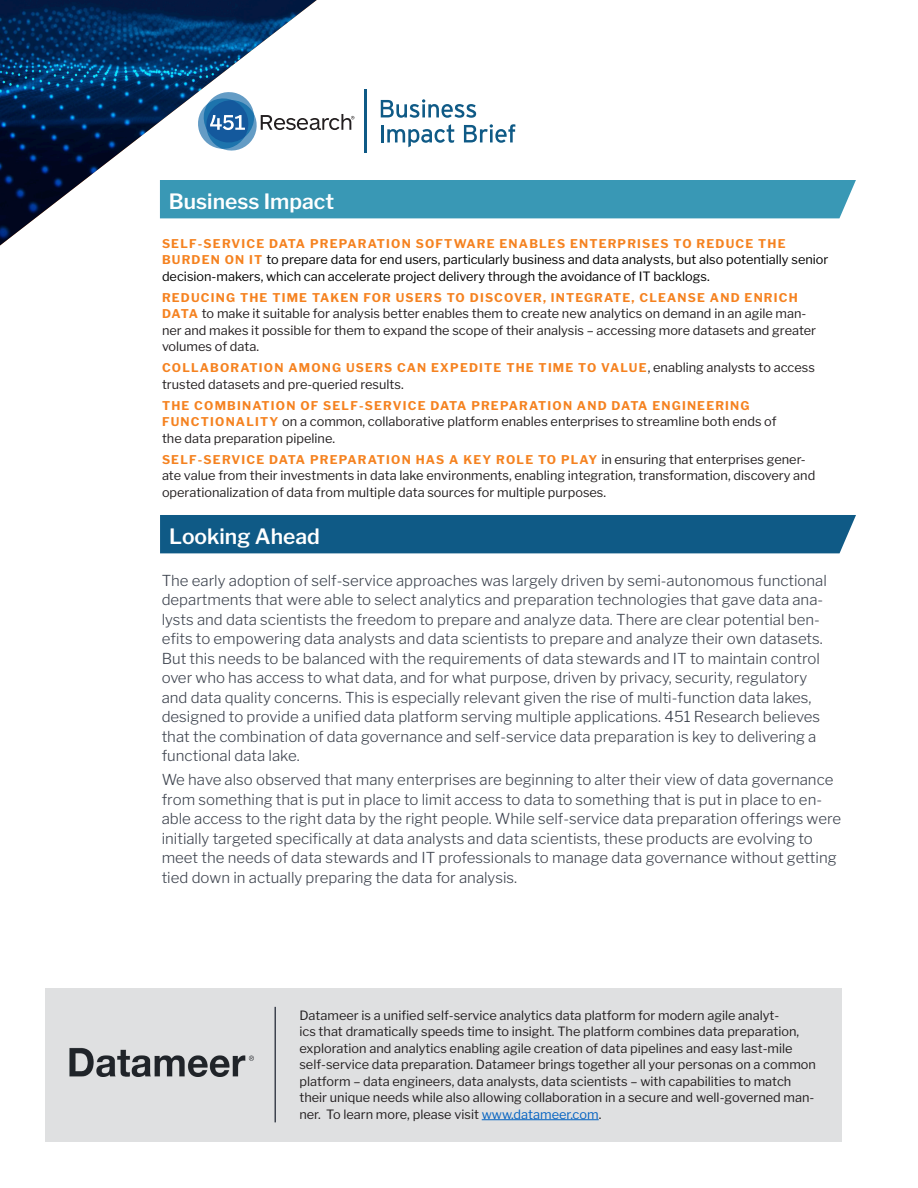
<style>
.page{position:relative;width:918px;height:1188px;background:#fff}
.page>*{position:absolute;margin:0;border:0;box-sizing:border-box;transform-origin:0 0}
.BIB_Callout_Section{font:600 21px "Libre Franklin";color:#fff}
.Looking_Ahead_Body{font:300 15px/19.5px "Libre Franklin";color:#3e444f}
.BIB_Body{font:12.75px/16.5px "Libre Franklin";color:#231f20}
.BIB_Body-2{font:12.75px/16.5px "Libre Franklin";color:#000}
.BIB_Body-3{font:700 12px "Libre Franklin";letter-spacing:.1em;color:#f58220}
.s1{font-weight:700;font-size:12px;color:#f58220}
.s2{font-weight:400;font-size:12.75px;color:#231f20}
.s3{color:#0563c1}
</style>
<div class="page">
<img style="left:0;top:0;width:334px;height:246px">
<svg style="left:196px;top:90px;width:158px;height:63px"></svg>
<svg style="left:381px;top:99px;width:95px;height:19px"></svg>
<hr style="left:381px;top:125px;width:3px;height:17px;background:#0f5a86">
<svg style="left:387px;top:124px;width:67px;height:23px"></svg>
<svg style="left:464px;top:124px;width:51px;height:19px"></svg>
<hr style="left:365px;top:90px;width:2px;height:63px;background:#0f5a86">
<div style="left:45px;top:988px;width:797px;height:154px;background:#dfe0e1"></div>
<hr style="left:482px;top:1119px;width:117px;height:1px;background:#0563c1">
<div style="left:160px;top:515px;width:696px;height:38px;background:#0f5a86"></div>
<hr style="left:274px;top:1007px;width:2px;height:115px;background:#3e444f">
<div style="left:160px;top:180px;width:696px;height:38px;background:#3998b5"></div>
<img style="left:69px;top:1048px;width:185px;height:28px">
<p class="BIB_Callout_Section" style="left:169px;top:189px;width:167px">Business Impact</p>
<p class="BIB_Body-3" style="left:162px;top:236px;width:625px">SELF-SERVICE DATA PREPARATION SOFTWARE ENABLES ENTERPRISES TO REDUCE THE</p>
<p class="BIB_Body-2" style="left:162px;top:252px;width:668px"><span class="s1">BURDEN ON IT</span> to prepare data for end users, particularly business and data analysts, but also potentially senior decision-makers, which can accelerate project delivery through the avoidance of IT backlogs.</p>
<p class="BIB_Body-3" style="left:162px;top:290px;width:637px">REDUCING THE TIME TAKEN FOR USERS TO DISCOVER, INTEGRATE, CLEANSE AND ENRICH</p>
<p class="BIB_Body" style="left:162px;top:306px;width:656px"><span class="s1">DATA</span> to make it suitable for analysis better enables them to create new analytics on demand in an agile man&shy;ner and makes it possible for them to expand the scope of their analysis – accessing more datasets and greater volumes of data.</p>
<p class="BIB_Body-3" style="left:162px;top:361px;width:655px">COLLABORATION AMONG USERS CAN EXPEDITE THE TIME TO VALUE<span class="s2">, enabling analysts to access</span></p>
<p class="BIB_Body" style="left:162px;top:376px;width:243px">trusted datasets and pre-queried results.</p>
<p class="BIB_Body-3" style="left:162px;top:398px;width:589px">THE COMBINATION OF SELF-SERVICE DATA PREPARATION AND DATA ENGINEERING</p>
<p class="BIB_Body" style="left:162px;top:414px;width:616px"><span class="s1">FUNCTIONALITY</span> on a common, collaborative platform enables enterprises to streamline both ends of the data preparation pipeline.</p>
<p class="BIB_Body-3" style="left:162px;top:452px;width:645px">SELF-SERVICE DATA PREPARATION HAS A KEY ROLE TO PLAY <span class="s2">in ensuring that enterprises gener-</span></p>
<p class="BIB_Body" style="left:162px;top:468px;width:655px">ate value from their investments in data lake environments, enabling integration, transformation, discovery and operationalization of data from multiple data sources for multiple purposes.</p>
<p class="BIB_Callout_Section" style="left:169px;top:524px;width:152px">Looking Ahead</p>
<p class="Looking_Ahead_Body" style="left:162px;top:571px;width:667px">The early adoption of self-service approaches was largely driven by semi-autonomous functional departments that were able to select analytics and preparation technologies that gave data ana&shy;lysts and data scientists the freedom to prepare and analyze data. There are clear potential ben&shy;efits to empowering data analysts and data scientists to prepare and analyze their own datasets.<br>But this needs to be balanced with the requirements of data stewards and IT to maintain control over who has access to what data, and for what purpose, driven by privacy, security, regulatory and data quality concerns. This is especially relevant given the rise of multi-function data lakes, designed to provide a unified data platform serving multiple applications. 451 Research believes that the combination of data governance and self-service data preparation is key to delivering a functional data lake.</p>
<p class="Looking_Ahead_Body" style="left:162px;top:770px;width:681px">We have also observed that many enterprises are beginning to alter their view of data governance from something that is put in place to limit access to data to something that is put in place to en&shy;able access to the right data by the right people. While self-service data preparation offerings were initially targeted specifically at data analysts and data scientists, these products are evolving to meet the needs of data stewards and IT professionals to manage data governance without getting tied down in actually preparing the data for analysis.</p>
<p class="BIB_Body" style="left:299px;top:1007px;width:518px">Datameer is a unified self-service analytics data platform for modern agile analyt-<br>ics that dramatically speeds time to insight. The platform combines data preparation, exploration and analytics enabling agile creation of data pipelines and easy last-mile self-service data preparation. Datameer brings together all your personas on a common platform – data engineers, data analysts, data scientists – with capabilities to match their unique needs while also allowing collaboration in a secure and well-governed man&shy;ner. To learn more, please visit <span class="s3">www.datameer.com</span>.</p>
</div>
